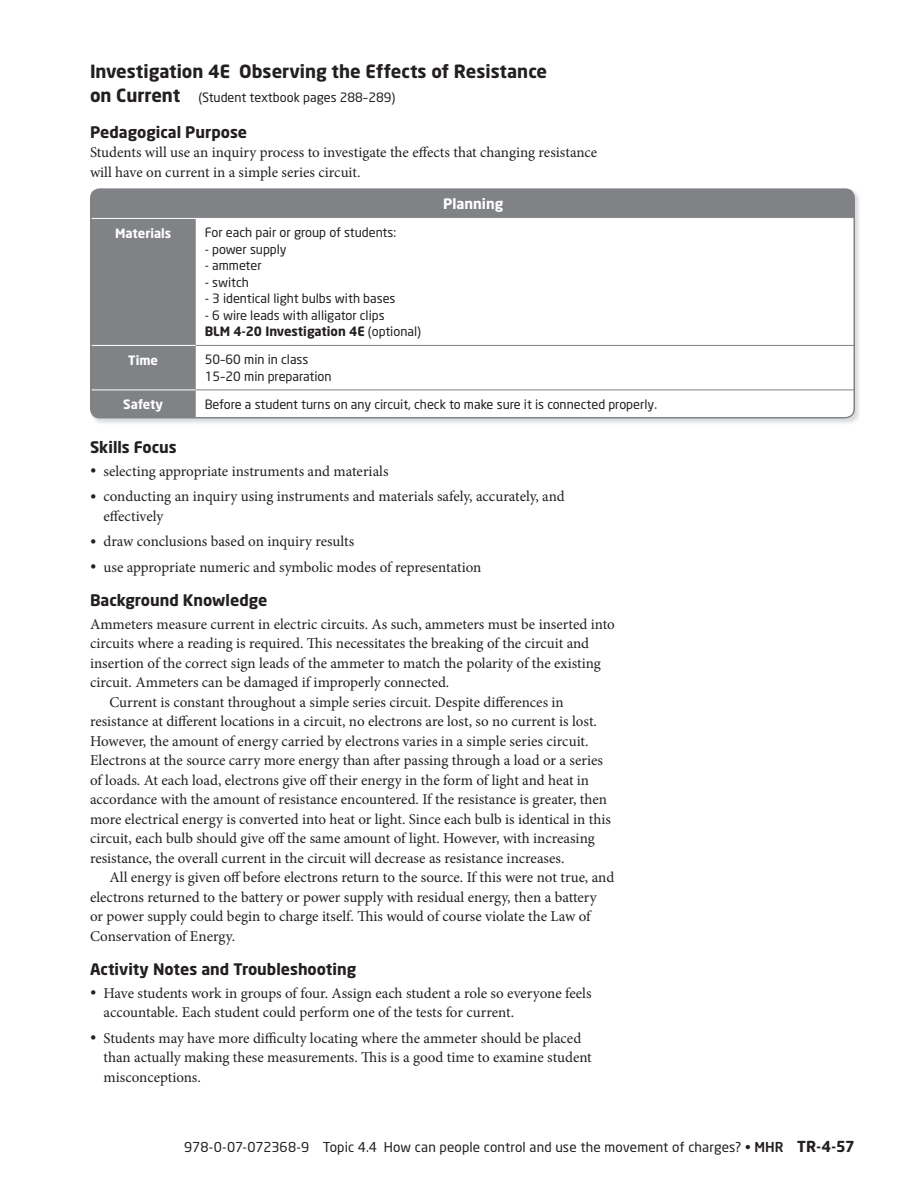
<style>
.page{position:relative;width:918px;height:1188px;background:#fff}
.page>*{position:absolute;margin:0;border:0;box-sizing:border-box;transform-origin:0 0}
.t1{font:700 18px "Neo Sans";color:#231f20}
.t2{font:700 15.75px "Neo Sans";color:#231f20}
.t3{font:15px/19.5px "Minion Pro";color:#231f20}
.t4{font:700 14.25px "Neo Sans";color:#fff}
.t5{font:13.5px "Neo Sans";letter-spacing:.01em;color:#231f20}
.t6{font:12.75px/16.5px "Neo Sans";color:#231f20}
.t7{font:700 12.75px "Neo Sans";color:#fff}
.s1{font-weight:700;font-size:18px}
.s2{font-weight:700}
.s3{font-size:16.5px}
.s4{font-weight:500}
.s5{font-weight:700;font-size:15px}
</style>
<div class="page">
<img style="left:90px;top:192px;width:769px;height:231px">
<svg style="left:91px;top:190px;width:763px;height:228px;fill:#808285"></svg>
<svg style="left:93px;top:218px;width:759px;height:173px"></svg>
<hr style="left:196px;top:345px;width:658px;height:1px;background:#808285">
<hr style="left:196px;top:390px;width:658px;height:1px;background:#808285">
<div style="left:90px;top:188px;width:765px;height:230px;border:2px solid #808285;border-radius:9px"></div>
<p class="t1" style="left:90px;top:64px;width:459px">Investigation 4E Observing the Effects of Resistance</p>
<p class="t6" style="left:90px;top:90px;width:307px"><span class="s1">on Current</span> (Student textbook pages 288–289)</p>
<p class="t2" style="left:90px;top:126px;width:159px">Pedagogical Purpose</p>
<p class="t3" style="left:90px;top:144px;width:509px">Students will use an inquiry process to investigate the effects that changing resistance will have on current in a simple series circuit.</p>
<p class="t4" style="left:443px;top:198px;width:62px">Planning</p>
<p class="t7" style="left:115px;top:228px;width:58px">Materials</p>
<p class="t6" style="left:205px;top:226px;width:193px">For each pair or group of students:</p>
<p class="t6" style="left:205px;top:242px;width:84px">- power supply</p>
<p class="t6" style="left:205px;top:259px;width:59px">- ammeter</p>
<p class="t6" style="left:205px;top:275px;width:46px">- switch</p>
<p class="t6" style="left:205px;top:292px;width:192px">- 3 identical light bulbs with bases</p>
<p class="t6" style="left:205px;top:308px;width:218px">- 6 wire leads with alligator clips<br><span class="s2">BLM 4-20 Investigation 4E</span> (optional)</p>
<p class="t7" style="left:128px;top:355px;width:31px">Time</p>
<p class="t6" style="left:205px;top:353px;width:128px">50–60 min in class<br>15–20 min preparation</p>
<p class="t7" style="left:123px;top:400px;width:41px">Safety</p>
<p class="t6" style="left:205px;top:397px;width:454px">Before a student turns on any circuit, check to make sure it is connected properly.</p>
<p class="t2" style="left:90px;top:441px;width:88px">Skills Focus</p>
<p class="t3" style="left:90px;top:462px;width:300px"><span class="s3">•</span> selecting appropriate instruments and materials</p>
<p class="t3" style="left:104px;top:488px;width:463px;text-indent:-14px"><span class="s3">•</span> conducting an inquiry using instruments and materials safely, accurately, and effectively</p>
<p class="t3" style="left:90px;top:533px;width:266px"><span class="s3">•</span> draw conclusions based on inquiry results</p>
<p class="t3" style="left:90px;top:558px;width:393px"><span class="s3">•</span> use appropriate numeric and symbolic modes of representation</p>
<p class="t2" style="left:90px;top:594px;width:179px">Background Knowledge</p>
<p class="t3" style="left:90px;top:615px;width:526px">Ammeters measure current in electric circuits. As such, ammeters must be inserted into</p>
<p class="t3" style="left:90px;top:635px;width:501px">circuits where a reading is required. This necessitates the breaking of the circuit and</p>
<p class="t3" style="left:90px;top:654px;width:512px">insertion of the correct sign leads of the ammeter to match the polarity of the existing</p>
<p class="t3" style="left:90px;top:674px;width:361px">circuit. Ammeters can be damaged if improperly connected.</p>
<p class="t3" style="left:110px;top:693px;width:456px">Current is constant throughout a simple series circuit. Despite differences in</p>
<p class="t3" style="left:90px;top:713px;width:509px">resistance at different locations in a circuit, no electrons are lost, so no current is lost.</p>
<p class="t3" style="left:90px;top:732px;width:500px">However, the amount of energy carried by electrons varies in a simple series circuit.</p>
<p class="t3" style="left:90px;top:752px;width:515px">Electrons at the source carry more energy than after passing through a load or a series</p>
<p class="t3" style="left:90px;top:771px;width:501px">of loads. At each load, electrons give off their energy in the form of light and heat in</p>
<p class="t3" style="left:90px;top:791px;width:519px">accordance with the amount of resistance encountered. If the resistance is greater, then</p>
<p class="t3" style="left:90px;top:810px;width:522px">more electrical energy is converted into heat or light. Since each bulb is identical in this</p>
<p class="t3" style="left:90px;top:830px;width:506px">circuit, each bulb should give off the same amount of light. However, with increasing</p>
<p class="t3" style="left:90px;top:849px;width:476px">resistance, the overall current in the circuit will decrease as resistance increases.</p>
<p class="t3" style="left:110px;top:869px;width:506px">All energy is given off before electrons return to the source. If this were not true, and</p>
<p class="t3" style="left:90px;top:888px;width:508px">electrons returned to the battery or power supply with residual energy, then a battery</p>
<p class="t3" style="left:90px;top:908px;width:502px">or power supply could begin to charge itself. This would of course violate the Law of</p>
<p class="t3" style="left:90px;top:927px;width:147px">Conservation of Energy.</p>
<p class="t2" style="left:90px;top:963px;width:268px">Activity Notes and Troubleshooting</p>
<p class="t3" style="left:104px;top:984px;width:490px;text-indent:-14px"><span class="s3">•</span> Have students work in groups of four. Assign each student a role so everyone feels accountable. Each student could perform one of the tests for current.</p>
<p class="t3" style="left:104px;top:1029px;width:490px;text-indent:-14px"><span class="s3">•</span> Students may have more difficulty locating where the ammeter should be placed than actually making these measurements. This is a good time to examine student misconceptions.</p>
<p class="t5" style="left:184px;top:1142px;width:672px">978-0-07-072368-9 Topic 4.4 How can people control and use the movement of charges? • <span class="s4">MHR</span> <span class="s5">TR-4-57</span></p>
</div>
